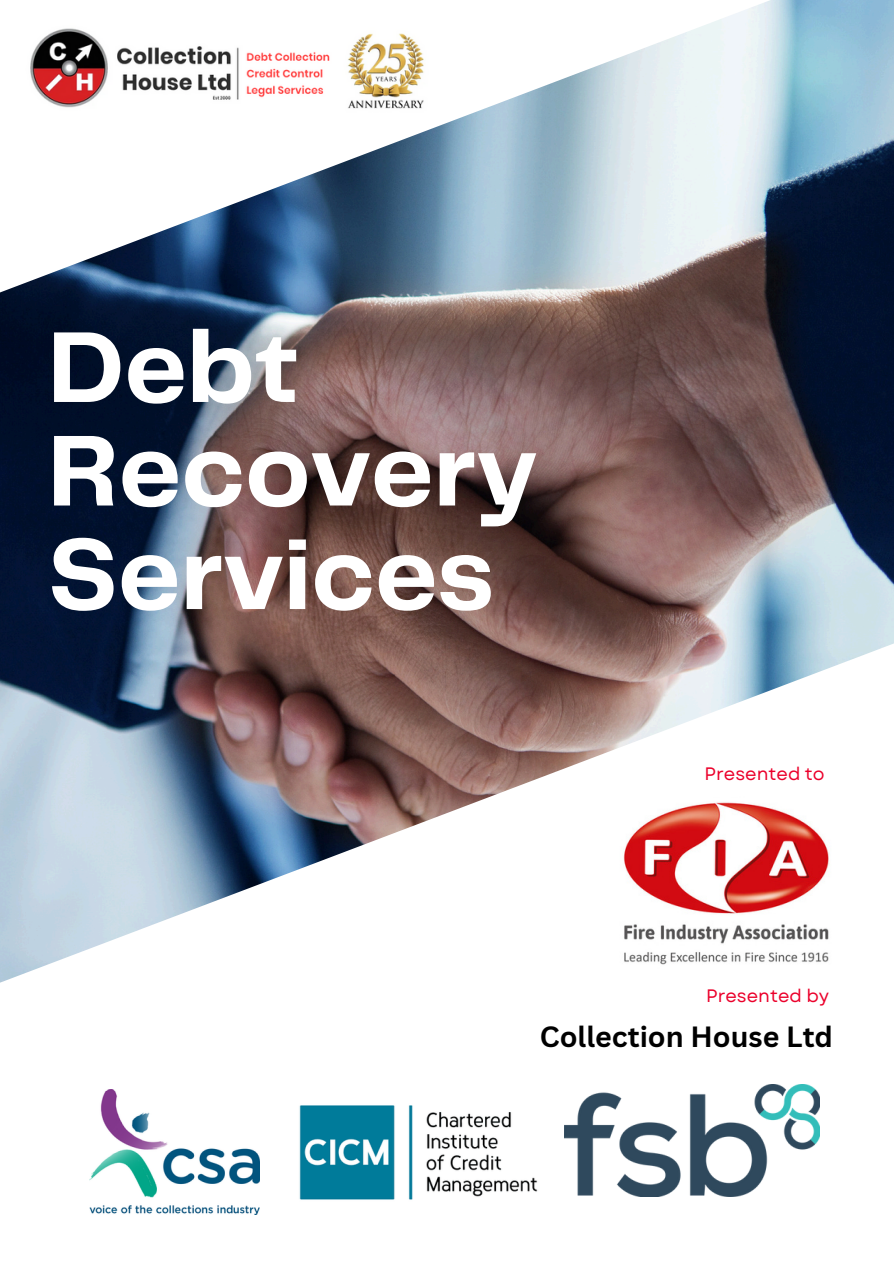
<style>
.page{position:relative;width:894px;height:1264px;background:#fff}
.page>*{position:absolute;margin:0;border:0;box-sizing:border-box;transform-origin:0 0}
.t1{font:700 104.55px/103.5px "Telegraf";color:#fff}
.t2{font:700 28.5px "Canva Sans";color:#000}
.t3{font:18px "Garet";color:#eb002b}
</style>
<div class="page">
<img style="left:0;top:0;width:893px;height:983px">
<img style="left:89px;top:1089px;width:170px;height:125px">
<img style="left:299px;top:1105px;width:239px;height:95px">
<img style="left:564px;top:1084px;width:255px;height:112px">
<img style="left:601px;top:760px;width:248px;height:223px">
<img style="left:22px;top:17px;width:416px;height:102px">
<h2 class="t1" style="left:48px;top:321px;width:490px">Debt<br>Recovery<br>Services</h2>
<p class="t3" style="left:704px;top:760px;width:122px">Presented to</p>
<p class="t3" style="left:706px;top:982px;width:124px">Presented by</p>
<p class="t2" style="left:539px;top:1016px;width:295px">Collection House Ltd</p>
</div>
